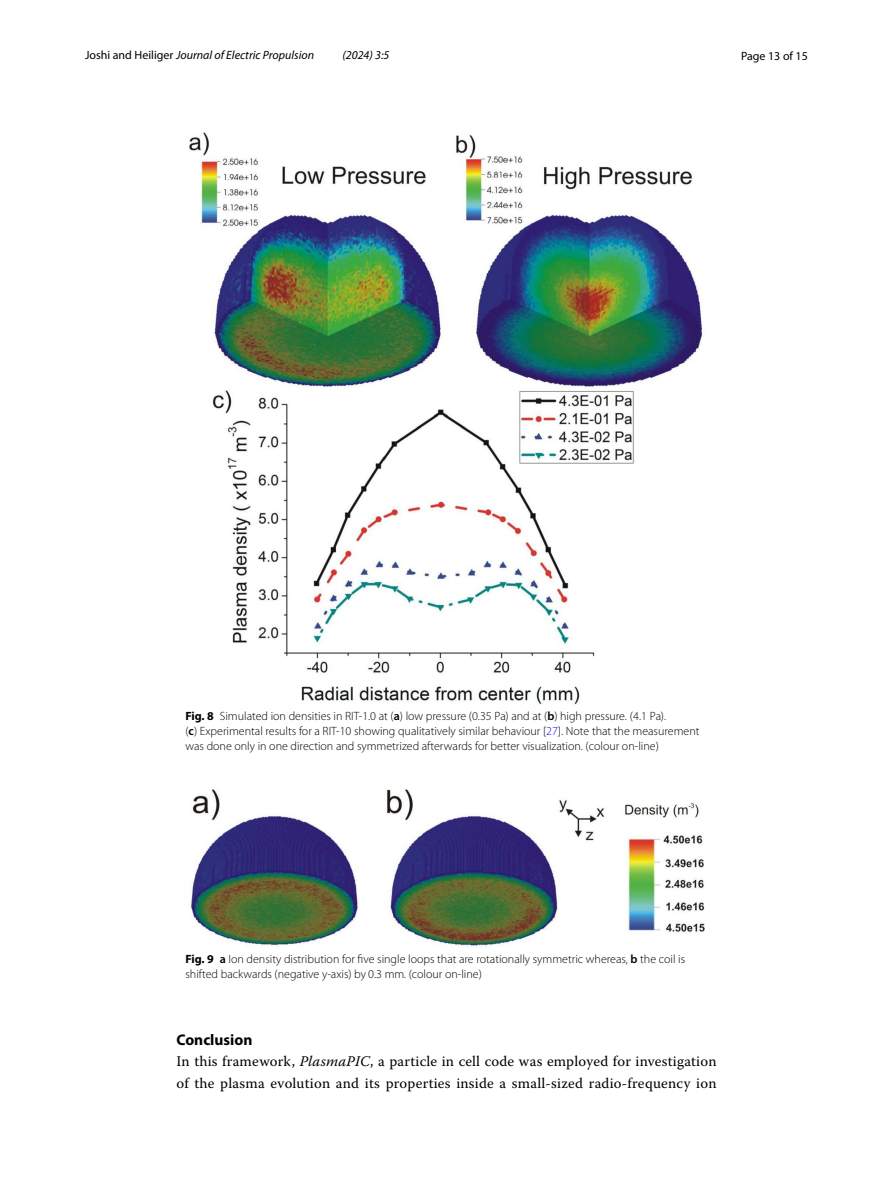
<style>
.page{position:relative;width:893px;height:1187px;background:#fff}
.page>*{position:absolute;margin:0;border:0;box-sizing:border-box;transform-origin:0 0}
.t1{font:700 15.45px "Myriad Pro";color:#000}
.t2{font:14.7px/21.3px "Warnock Pro";letter-spacing:.015em;color:#000}
.t3{font:300 12px/15px "Myriad Pro";color:#000}
.t4{font:italic 12px "Myriad Pro";color:#000}
.t5{font:12px "Myriad Pro";color:#000}
.s1{font-style:normal}
.s2{font-weight:700}
.s3{font-weight:600}
.s4{font-family:"Myriad Pro Light 3";font-weight:400}
.s5{font-family:"Myriad Pro Light 4";font-weight:400}
.s6{color:#00f}
.s7{font-family:"Myriad Pro Light 5";font-weight:400}
.s8{font-style:italic}
</style>
<div class="page">
<img style="left:189px;top:133px;width:515px;height:571px">
<img style="left:189px;top:789px;width:515px;height:158px">
<p class="t4" style="left:85px;top:48px;width:231px"><span class="s1">Joshi and Heiliger</span> Journal of Electric Propulsion</p>
<p class="t4" style="left:342px;top:48px;width:48px">(2024) 3:5</p>
<p class="t5" style="left:741px;top:48px;width:68px">Page 13 of 15</p>
<p class="t3" style="left:185px;top:708px;width:515px"><span class="s2">Fig. 8</span> Simulated ion densities in RIT-1.0 at (<span class="s3">a</span>) low pressure (<span class="s4">0.35 Pa</span>) and at (<span class="s3">b</span>) high pressure. (<span class="s5">4.1 Pa</span>).<br>(<span class="s3">c</span>) Experimental results for a RIT-10 showing qualitatively similar behaviour [<span class="s6">27</span>]. Note that the measurement was done only in one direction and symmetrized afterwards for better visualization. (colour on-line)</p>
<p class="t3" style="left:185px;top:951px;width:501px"><span class="s2">Fig. 9</span> <span class="s3">a</span> Ion density distribution for five single loops that are rotationally symmetric whereas, <span class="s3">b</span> the coil is shifted backwards (negative y-axis) by <span class="s7">0.3 mm</span>. (colour on-line)</p>
<p class="t1" style="left:176px;top:1029px;width:77px">Conclusion</p>
<p class="t2" style="left:176px;top:1050px;width:542px">In this framework, <span class="s8">PlasmaPIC</span>, a particle in cell code was employed for investigation of the plasma evolution and its properties inside a small-sized radio-frequency ion</p>
</div>
